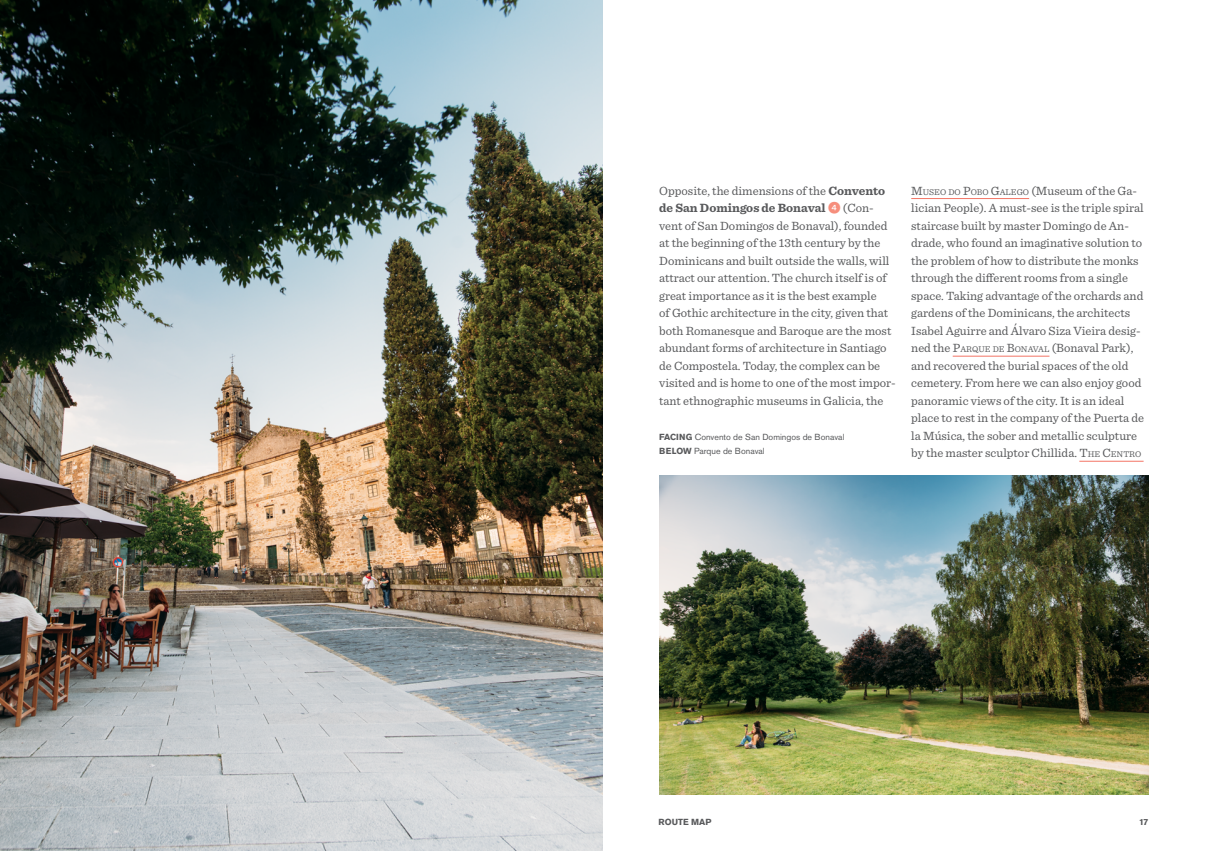
<style>
.page{position:relative;width:1205px;height:851px;background:#fff}
.page>*{position:absolute;margin:0;border:0;box-sizing:border-box;transform-origin:0 0}
.Intro{font:12.5px/17.5px "Sentinel";color:#58595b}
.t1{font:8.75px/13.8px "Akzidenz Grotesk BE";color:#58595b}
.t2{font:700 8.75px "Akzidenz Grotesk BE";color:#58595b}
.s1{font-weight:700}
.s2{font-family:"Whitney Index Black Round Bd";color:#f68e7c}
.s3{font-style:inherit}
.s4{font-size:8.75px}
</style>
<div class="page">
<img style="left:659px;top:475px;width:489px;height:319px">
<img style="left:0;top:0;width:602px;height:850px">
<hr style="left:911px;top:198px;width:118px;height:1px;background:#f37465">
<hr style="left:953px;top:356px;width:96px;height:1px;background:#f37465">
<hr style="left:1079px;top:461px;width:64px;height:1px;background:#f37465">
<p class="Intro" style="left:659px;top:181px;width:238px">Opposite, the dimensions of the <span class="s1">Convento de San Domingos de Bonaval</span> <span class="s2">4</span> (Con&shy;vent of San Domingos de Bonaval), founded at the beginning of the 13th century by the Dominicans and built outside the walls, will attract our attention. The church itself is of great importance as it is the best example<br>of Gothic architecture in the city, given that both Romanesque and Baroque are the most abundant forms of architecture in Santiago de Compostela. Today, the complex can be visited and is home to one of the most impor&shy;tant ethnographic museums in Galicia, the</p>
<p class="t1" style="left:659px;top:430px;width:187px"><span class="s1">FACING</span> Convento de San Domingos de Bonaval<br><span class="s1">BELOW</span> Parque de Bonaval</p>
<p class="Intro" style="left:911px;top:181px;width:234px"><span class="s3">M</span><span class="s4">USEO DO</span> <span class="s3">P</span><span class="s4">OBO</span> <span class="s3">G</span><span class="s4">ALEGO</span> (Museum of the Ga&shy;lician People). A must-see is the triple spiral staircase built by master Domingo de An&shy;drade, who found an imaginative solution to the problem of how to distribute the monks through the different rooms from a single space. Taking advantage of the orchards and gardens of the Dominicans, the architects Isabel Aguirre and Álvaro Siza Vieira desig&shy;ned the <span class="s3">P</span><span class="s4">ARQUE DE</span> <span class="s3">B</span><span class="s4">ONAVAL</span> (Bonaval Park), and recovered the burial spaces of the old cemetery. From here we can also enjoy good panoramic views of the city. It is an ideal place to rest in the company of the Puerta de la Música, the sober and metallic sculpture by the master sculptor Chillida. <span class="s3">T</span><span class="s4">HE</span> <span class="s3">C</span><span class="s4">ENTRO</span></p>
<p class="t2" style="left:658px;top:817px;width:54px">ROUTE MAP</p>
<p class="t2" style="left:1139px;top:817px;width:11px">17</p>
</div>
